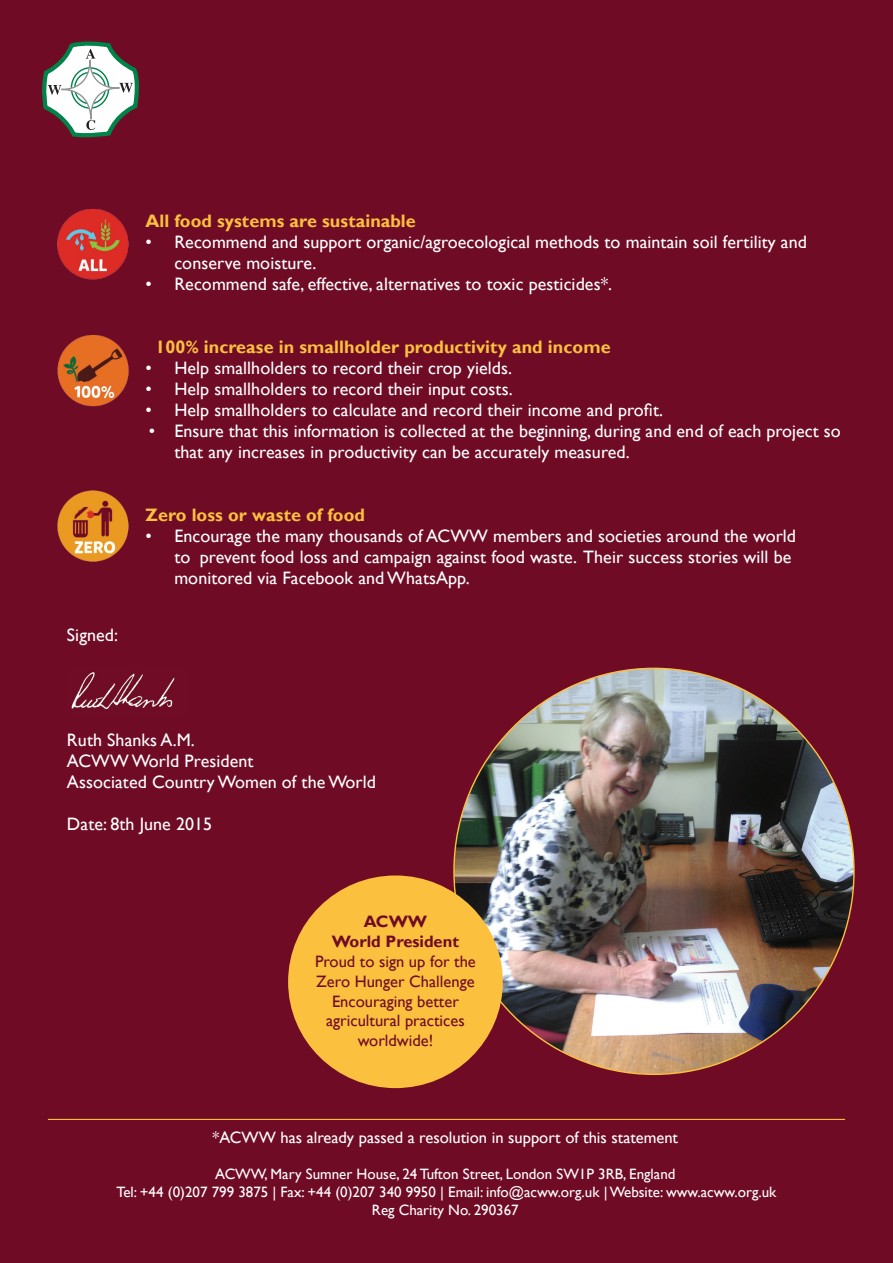
<style>
.page{position:relative;width:893px;height:1263px;background:#700b26}
.page>*{position:absolute;margin:0;border:0;box-sizing:border-box;transform-origin:0 0}
.Oct_CW{font:18px/21px "Gill Sans";letter-spacing:.005em;color:#fff}
.Oct_CW-2{font:700 18px "Gill Sans";letter-spacing:.005em;color:#fbc03e}
.t1{font:16.5px/19.8px "Gill Sans";color:#700b26;text-align:center}
.t2{font:16.5px "Gill Sans";color:#fff}
.t3{font:700 16.5px "Gill Sans";color:#700b26}
.t4{font:15px/18px "Gill Sans";color:#fff;text-align:center}
</style>
<div class="page">
<hr style="left:48px;top:1119px;width:797px;height:1px;background:#fbc03e">
<svg style="left:42px;top:41px;width:97px;height:97px"></svg>
<img style="left:57px;top:335px;width:72px;height:72px">
<img style="left:57px;top:490px;width:72px;height:72px">
<img style="left:57px;top:209px;width:72px;height:71px">
<img style="left:454px;top:668px;width:400px;height:406px">
<div style="left:288px;top:875px;width:215px;height:213px;background:#fbc03e;border-radius:50%"></div>
<img style="left:71px;top:672px;width:104px;height:38px">
<p class="Oct_CW-2" style="left:145px;top:210px;width:272px">All food systems are sustainable</p>
<p class="Oct_CW" style="left:174px;top:232px;width:634px;text-indent:-29px">• Recommend and support organic/agroecological methods to maintain soil fertility and conserve moisture.</p>
<p class="Oct_CW" style="left:145px;top:274px;width:468px">• Recommend safe, effective, alternatives to toxic pesticides*.</p>
<p class="Oct_CW-2" style="left:156px;top:336px;width:457px">100% increase in smallholder productivity and income</p>
<p class="Oct_CW" style="left:145px;top:358px;width:368px">• Help smallholders to record their crop yields.</p>
<p class="Oct_CW" style="left:145px;top:379px;width:369px">• Help smallholders to record their input costs.</p>
<p class="Oct_CW" style="left:145px;top:400px;width:519px">• Help smallholders to calculate and record their income and profit.</p>
<p class="Oct_CW" style="left:174px;top:421px;width:668px;text-indent:-26px">• Ensure that this information is collected at the beginning, during and end of each project so that any increases in productivity can be accurately measured.</p>
<p class="Oct_CW" style="left:67px;top:624px;width:53px">Signed:</p>
<p class="Oct_CW-2" style="left:145px;top:504px;width:221px">Zero loss or waste of food</p>
<p class="Oct_CW" style="left:174px;top:526px;width:623px;text-indent:-29px">• Encourage the many thousands of ACWW members and societies around the world to prevent food loss and campaign against food waste. Their success stories will be monitored via Facebook and WhatsApp.</p>
<p class="Oct_CW" style="left:67px;top:729px;width:129px">Ruth Shanks A.M.</p>
<p class="Oct_CW" style="left:67px;top:750px;width:188px">ACWW World President</p>
<p class="Oct_CW" style="left:67px;top:771px;width:311px">Associated Country Women of the World</p>
<p class="Oct_CW" style="left:67px;top:813px;width:147px">Date: 8th June 2015</p>
<p class="t3" style="left:364px;top:912px;width:65px">ACWW</p>
<p class="t3" style="left:332px;top:931px;width:129px">World President</p>
<p class="t1" style="left:315px;top:952px;width:162px">Proud to sign up for the<br>Zero Hunger Challenge<br>Encouraging better agricultural practices worldwide!</p>
<p class="t2" style="left:213px;top:1127px;width:467px">*ACWW has already passed a resolution in support of this statement</p>
<p class="t4" style="left:117px;top:1165px;width:661px">ACWW, Mary Sumner House, 24 Tufton Street, London SW1P 3RB, England<br>Tel: +44 (0)207 799 3875 | Fax: +44 (0)207 340 9950 | Email: info@acww.org.uk | Website: www.acww.org.uk<br>Reg Charity No. 290367</p>
</div>
